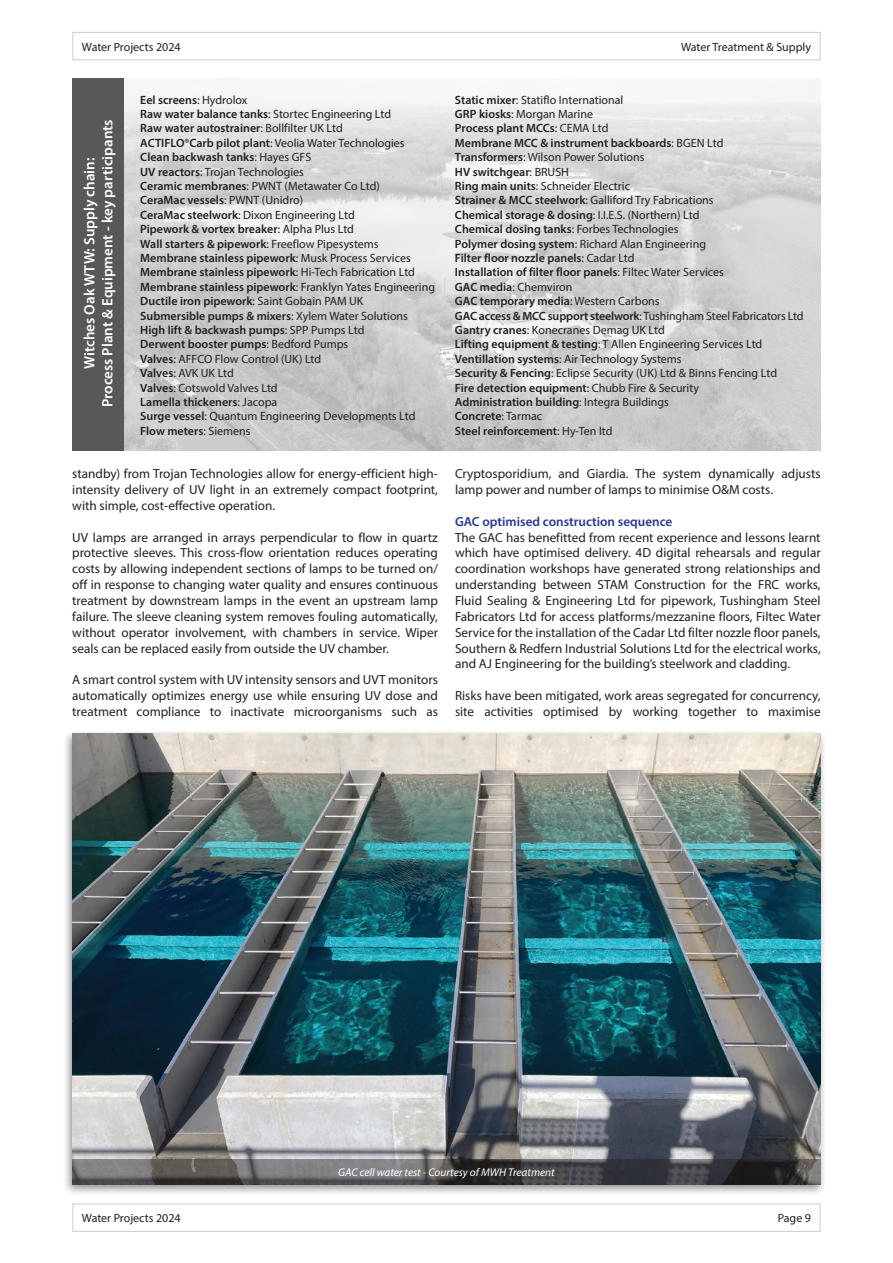
<style>
.page{position:relative;width:893px;height:1263px;background:#fff}
.page>*{position:absolute;margin:0;border:0;box-sizing:border-box;transform-origin:0 0}
.t1{font:600 15px "Myriad Pro";color:#fff}
.Body_text{font:13.2px/15.9px "Myriad Pro";color:#231f20;text-align:justify}
.Sub-heads{font:600 13.2px "Myriad Pro";color:#283890}
.t2{font:600 12px "Myriad Pro";color:#231f20}
.Body_text-2{font:12px "Myriad Pro";color:#231f20}
.Header___Footer{font:12px "Myriad Pro";color:#231f20}
.t3{font:italic 11.25px "Myriad Pro";color:#fff}
.s1{font-weight:400}
.s2{font-weight:600}
</style>
<div class="page">
<div style="left:72px;top:32px;width:749px;height:28px;border:1px solid #d1d2d4"></div>
<div style="left:72px;top:1203px;width:749px;height:29px;border:1px solid #d1d2d4"></div>
<img style="left:123px;top:79px;width:698px;height:372px">
<div style="left:72px;top:79px;width:51px;height:372px;background:#57585a"></div>
<div style="left:62px;top:729px;width:765px;height:467px;background:#231f20;opacity:.5"></div>
<img style="left:72px;top:733px;width:749px;height:426px">
<svg style="left:72px;top:1159px;width:749px;height:25px"></svg>
<p class="Header___Footer" style="left:82px;top:39px;width:100px">Water Projects 2024</p>
<p class="Header___Footer" style="left:681px;top:39px;width:131px">Water Treatment &amp; Supply</p>
<p class="t1" style="left:98px;top:407px;width:289px;rotate:-90deg">Process Plant &amp; Equipment - key participants</p>
<p class="t1" style="left:80px;top:369px;width:212px;rotate:-90deg">Witches Oak WTW: Supply chain:</p>
<p class="t2" style="left:140px;top:92px;width:109px">Eel screens<span class="s1">: Hydrolox</span></p>
<p class="Body_text-2" style="left:140px;top:107px;width:252px"><span class="s2">Raw water balance tanks</span>: Stortec Engineering Ltd</p>
<p class="t2" style="left:140px;top:121px;width:204px">Raw water autostrainer<span class="s1">: Bollfilter UK Ltd</span></p>
<p class="Body_text-2" style="left:140px;top:135px;width:266px"><span class="s2">ACTIFLO</span>®<span class="s2">Carb pilot plant</span>: Veolia Water Technologies</p>
<p class="t2" style="left:140px;top:150px;width:172px">Clean backwash tanks<span class="s1">: Hayes GFS</span></p>
<p class="Body_text-2" style="left:140px;top:164px;width:165px"><span class="s2">UV reactors</span>: Trojan Technologies</p>
<p class="Body_text-2" style="left:140px;top:179px;width:241px"><span class="s2">Ceramic membranes</span>: PWNT (Metawater Co Ltd)</p>
<p class="t2" style="left:140px;top:193px;width:164px">CeraMac vessels<span class="s1">: PWNT (Unidro)</span></p>
<p class="Body_text-2" style="left:140px;top:207px;width:216px"><span class="s2">CeraMac steelwork</span>: Dixon Engineering Ltd</p>
<p class="t2" style="left:140px;top:222px;width:215px">Pipework &amp; vortex breaker<span class="s1">: Alpha Plus Ltd</span></p>
<p class="t2" style="left:140px;top:236px;width:240px">Wall starters &amp; pipework<span class="s1">: Freeflow Pipesystems</span></p>
<p class="t2" style="left:140px;top:250px;width:272px">Membrane stainless pipework<span class="s1">: Musk Process Services</span></p>
<p class="t2" style="left:140px;top:265px;width:276px">Membrane stainless pipework<span class="s1">: Hi-Tech Fabrication Ltd</span></p>
<p class="t2" style="left:140px;top:279px;width:296px">Membrane stainless pipework<span class="s1">: Franklyn Yates Engineering</span></p>
<p class="t2" style="left:140px;top:294px;width:225px">Ductile iron pipework<span class="s1">: Saint Gobain PAM UK</span></p>
<p class="t2" style="left:140px;top:308px;width:269px">Submersible pumps &amp; mixers<span class="s1">: Xylem Water Solutions</span></p>
<p class="t2" style="left:140px;top:322px;width:226px">High lift &amp; backwash pumps<span class="s1">: SPP Pumps Ltd</span></p>
<p class="t2" style="left:140px;top:337px;width:209px">Derwent booster pumps<span class="s1">: Bedford Pumps</span></p>
<p class="Body_text-2" style="left:140px;top:351px;width:182px"><span class="s2">Valves</span>: AFFCO Flow Control (UK) Ltd</p>
<p class="Body_text-2" style="left:140px;top:366px;width:95px"><span class="s2">Valves</span>: AVK UK Ltd</p>
<p class="Body_text-2" style="left:140px;top:380px;width:139px"><span class="s2">Valves</span>: Cotswold Valves Ltd</p>
<p class="t2" style="left:140px;top:394px;width:138px">Lamella thickeners<span class="s1">: Jacopa</span></p>
<p class="Body_text-2" style="left:140px;top:409px;width:277px"><span class="s2">Surge vessel</span>: Quantum Engineering Developments Ltd</p>
<p class="t2" style="left:140px;top:423px;width:112px">Flow meters<span class="s1">: Siemens</span></p>
<p class="Body_text" style="left:72px;top:465px;width:367px">standby) from Trojan Technologies allow for energy-efficient high&shy;intensity delivery of UV light in an extremely compact footprint, with simple, cost-effective operation.</p>
<p class="Body_text" style="left:72px;top:529px;width:367px">UV lamps are arranged in arrays perpendicular to flow in quartz protective sleeves. This cross-flow orientation reduces operating costs by allowing independent sections of lamps to be turned on/ off in response to changing water quality and ensures continuous treatment by downstream lamps in the event an upstream lamp failure. The sleeve cleaning system removes fouling automatically, without operator involvement, with chambers in service. Wiper seals can be replaced easily from outside the UV chamber.</p>
<p class="Body_text" style="left:72px;top:672px;width:367px">A smart control system with UV intensity sensors and UVT monitors automatically optimizes energy use while ensuring UV dose and treatment compliance to inactivate microorganisms such as</p>
<p class="Body_text-2" style="left:455px;top:92px;width:170px"><span class="s2">Static mixer</span>: Statiflo International</p>
<p class="Body_text-2" style="left:455px;top:107px;width:140px"><span class="s2">GRP kiosks</span>: Morgan Marine</p>
<p class="t2" style="left:455px;top:121px;width:155px">Process plant MCCs<span class="s1">: CEMA Ltd</span></p>
<p class="t2" style="left:455px;top:135px;width:270px">Membrane MCC &amp; instrument backboards<span class="s1">: BGEN Ltd</span></p>
<p class="Body_text-2" style="left:455px;top:150px;width:191px"><span class="s2">Transformers</span>: Wilson Power Solutions</p>
<p class="t2" style="left:455px;top:164px;width:116px">HV switchgear<span class="s1">: BRUSH</span></p>
<p class="Body_text-2" style="left:455px;top:179px;width:177px"><span class="s2">Ring main units</span>: Schneider Electric</p>
<p class="Body_text-2" style="left:455px;top:193px;width:260px"><span class="s2">Strainer &amp; MCC steelwork</span>: Galliford Try Fabrications</p>
<p class="t2" style="left:455px;top:207px;width:246px">Chemical storage &amp; dosing<span class="s1">: I.I.E.S. (Northern) Ltd</span></p>
<p class="t2" style="left:455px;top:222px;width:225px">Chemical dosing tanks<span class="s1">: Forbes Technologies</span></p>
<p class="Body_text-2" style="left:455px;top:236px;width:253px"><span class="s2">Polymer dosing system</span>: Richard Alan Engineering</p>
<p class="t2" style="left:455px;top:250px;width:181px">Filter floor nozzle panels<span class="s1">: Cadar Ltd</span></p>
<p class="t2" style="left:455px;top:265px;width:270px">Installation of filter floor panels<span class="s1">: Filtec Water Services</span></p>
<p class="Body_text-2" style="left:455px;top:279px;width:119px"><span class="s2">GAC media</span>: Chemviron</p>
<p class="t2" style="left:455px;top:294px;width:206px">GAC temporary media<span class="s1">: Western Carbons</span></p>
<p class="Body_text-2" style="left:455px;top:308px;width:350px"><span class="s2">GAC access &amp; MCC support steelwork</span>: Tushingham Steel Fabricators Ltd</p>
<p class="Body_text-2" style="left:455px;top:323px;width:211px"><span class="s2">Gantry cranes</span>: Konecranes Demag UK Ltd</p>
<p class="Body_text-2" style="left:455px;top:337px;width:309px"><span class="s2">Lifting equipment &amp; testing</span>: T Allen Engineering Services Ltd</p>
<p class="Body_text-2" style="left:455px;top:351px;width:228px"><span class="s2">Ventillation systems</span>: Air Technology Systems</p>
<p class="Body_text-2" style="left:455px;top:366px;width:324px"><span class="s2">Security &amp; Fencing</span>: Eclipse Security (UK) Ltd &amp; Binns Fencing Ltd</p>
<p class="t2" style="left:455px;top:380px;width:246px">Fire detection equipment<span class="s1">: Chubb Fire &amp; Security</span></p>
<p class="t2" style="left:455px;top:394px;width:216px">Administration building<span class="s1">: Integra Buildings</span></p>
<p class="t2" style="left:455px;top:409px;width:89px">Concrete<span class="s1">: Tarmac</span></p>
<p class="t2" style="left:455px;top:423px;width:159px">Steel reinforcement<span class="s1">: Hy-Ten ltd</span></p>
<p class="Body_text" style="left:455px;top:465px;width:367px">Cryptosporidium, and Giardia. The system dynamically adjusts lamp power and number of lamps to minimise O&amp;M costs.</p>
<p class="Sub-heads" style="left:455px;top:513px;width:219px">GAC optimised construction sequence</p>
<p class="Body_text" style="left:455px;top:529px;width:367px">The GAC has benefitted from recent experience and lessons learnt which have optimised delivery. 4D digital rehearsals and regular coordination workshops have generated strong relationships and understanding between STAM Construction for the FRC works, Fluid Sealing &amp; Engineering Ltd for pipework, Tushingham Steel Fabricators Ltd for access platforms/mezzanine floors, Filtec Water Service for the installation of the Cadar Ltd filter nozzle floor panels, Southern &amp; Redfern Industrial Solutions Ltd for the electrical works, and AJ Engineering for the building’s steelwork and cladding.</p>
<p class="Body_text" style="left:455px;top:688px;width:367px">Risks have been mitigated, work areas segregated for concurrency, site activities optimised by working together to maximise</p>
<p class="t3" style="left:338px;top:1165px;width:218px">GAC cell water test - Courtesy of MWH Treatment</p>
<p class="Header___Footer" style="left:82px;top:1211px;width:100px">Water Projects 2024</p>
<p class="Header___Footer" style="left:778px;top:1211px;width:35px">Page 9</p>
</div>
